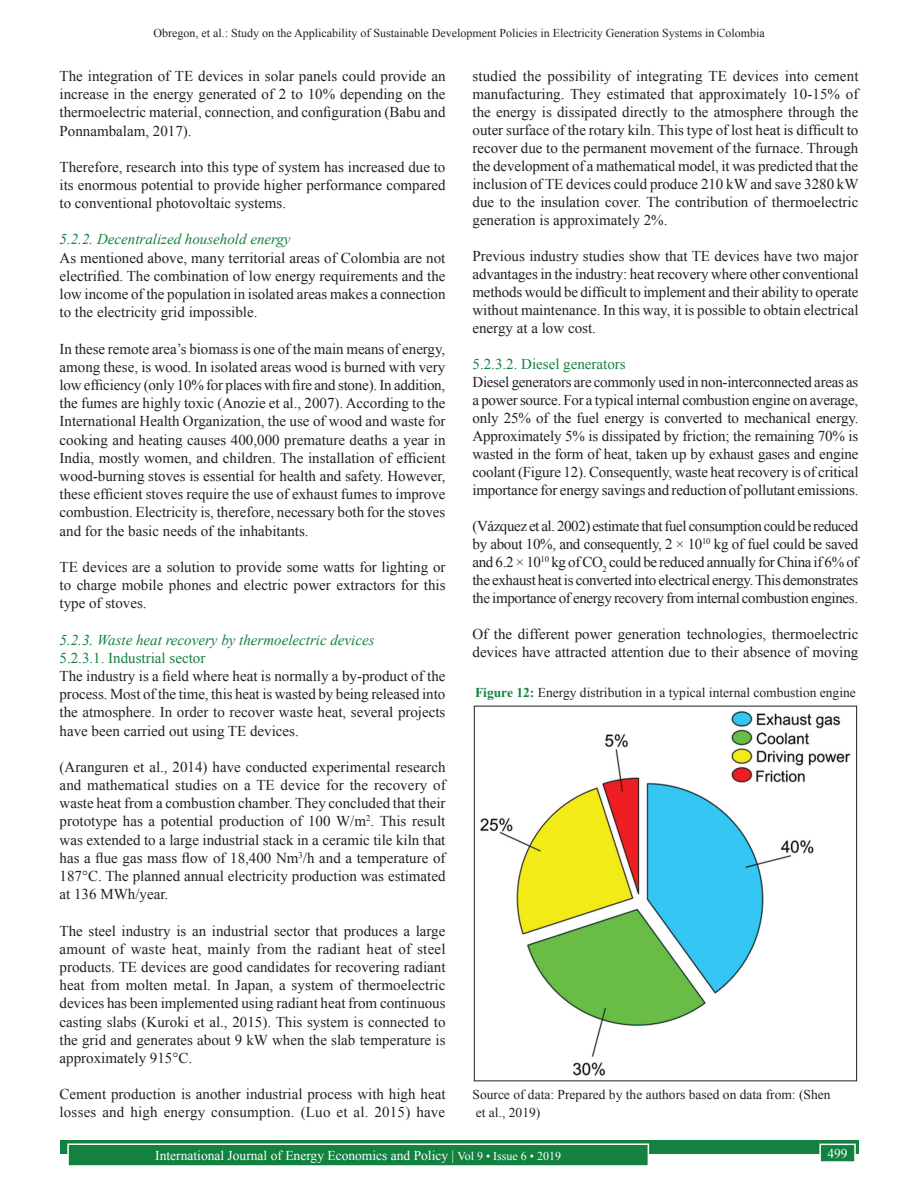
<style>
.page{position:relative;width:918px;height:1188px;background:#fff}
.page>*{position:absolute;margin:0;border:0;box-sizing:border-box;transform-origin:0 0}
.TX{font:15px/18.1px "Times New Roman";color:#231f20;text-align:justify}
.t1{font:italic 15px "Times New Roman";color:#13813f}
.t2{font:15px "Times New Roman";color:#13813f}
.t3{font:13.5px "Times New Roman";color:#fff}
.FGC_SRC{font:13.5px/18px "Times New Roman";color:#231f20}
.FGC{font:13.5px "Times New Roman";color:#231f20}
.t4{font:12px "Times New Roman";color:#231f20}
.s1{font-weight:700;color:#13813f}
.s2{font-size:12px}
</style>
<div class="page">
<div style="left:60px;top:1140px;width:798px;height:13px;background:#13813f"></div>
<div style="left:68px;top:1144px;width:580px;height:22px;background:#13813f"></div>
<div style="left:67px;top:1143px;width:582px;height:24px;border:2px solid #fff"></div>
<div style="left:820px;top:1144px;width:35px;height:18px;background:#13813f"></div>
<div style="left:819px;top:1144px;width:37px;height:19px;border:2px solid #fff"></div>
<img style="left:480px;top:711px;width:371px;height:365px">
<div style="left:474px;top:706px;width:383px;height:375px;border:1px solid #231f20"></div>
<p class="t4" style="left:153px;top:25px;width:613px">Obregon, et al.: Study on the Applicability of Sustainable Development Policies in Electricity Generation Systems in Colombia</p>
<p class="TX" style="left:60px;top:66px;width:387px">The integration of TE devices in solar panels could provide an increase in the energy generated of 2 to 10% depending on the thermoelectric material, connection, and configuration (Babu and Ponnambalam, 2017).</p>
<p class="TX" style="left:60px;top:157px;width:387px">Therefore, research into this type of system has increased due to its enormous potential to provide higher performance compared to conventional photovoltaic systems.</p>
<h3 class="t1" style="left:60px;top:229px;width:233px">5.2.2. Decentralized household energy</h3>
<p class="TX" style="left:60px;top:248px;width:387px">As mentioned above, many territorial areas of Colombia are not electrified. The combination of low energy requirements and the low income of the population in isolated areas makes a connection to the electricity grid impossible.</p>
<p class="TX" style="left:60px;top:339px;width:387px">In these remote area’s biomass is one of the main means of energy, among these, is wood. In isolated areas wood is burned with very low efficiency (only 10% for places with fire and stone). In addition, the fumes are highly toxic (Anozie et al., 2007). According to the International Health Organization, the use of wood and waste for cooking and heating causes 400,000 premature deaths a year in India, mostly women, and children. The installation of efficient wood-burning stoves is essential for health and safety. However, these efficient stoves require the use of exhaust fumes to improve combustion. Electricity is, therefore, necessary both for the stoves and for the basic needs of the inhabitants.</p>
<p class="TX" style="left:60px;top:557px;width:387px">TE devices are a solution to provide some watts for lighting or to charge mobile phones and electric power extractors for this type of stoves.</p>
<h3 class="t1" style="left:60px;top:629px;width:317px">5.2.3. Waste heat recovery by thermoelectric devices</h3>
<h4 class="t2" style="left:60px;top:647px;width:147px">5.2.3.1. Industrial sector</h4>
<p class="TX" style="left:60px;top:666px;width:387px">The industry is a field where heat is normally a by-product of the process. Most of the time, this heat is wasted by being released into the atmosphere. In order to recover waste heat, several projects have been carried out using TE devices.</p>
<p class="TX" style="left:60px;top:757px;width:388px">(Aranguren et al., 2014) have conducted experimental research and mathematical studies on a TE device for the recovery of waste heat from a combustion chamber. They concluded that their prototype has a potential production of 100 W/m<sup>2</sup>. This result was extended to a large industrial stack in a ceramic tile kiln that has a flue gas mass flow of 18,400 Nm<sup>3</sup>/h and a temperature of 187°C. The planned annual electricity production was estimated at 136 MWh/year.</p>
<p class="TX" style="left:60px;top:921px;width:388px">The steel industry is an industrial sector that produces a large amount of waste heat, mainly from the radiant heat of steel products. TE devices are good candidates for recovering radiant heat from molten metal. In Japan, a system of thermoelectric devices has been implemented using radiant heat from continuous casting slabs (Kuroki et al., 2015). This system is connected to the grid and generates about 9 kW when the slab temperature is approximately 915°C.</p>
<p class="TX" style="left:60px;top:1085px;width:387px">Cement production is another industrial process with high heat losses and high energy consumption. (Luo et al. 2015) have</p>
<p class="TX" style="left:472px;top:66px;width:388px">studied the possibility of integrating TE devices into cement manufacturing. They estimated that approximately 10-15% of the energy is dissipated directly to the atmosphere through the outer surface of the rotary kiln. This type of lost heat is difficult to recover due to the permanent movement of the furnace. Through the development of a mathematical model, it was predicted that the inclusion of TE devices could produce 210 kW and save 3280 kW due to the insulation cover. The contribution of thermoelectric generation is approximately 2%.</p>
<p class="TX" style="left:472px;top:246px;width:388px">Previous industry studies show that TE devices have two major advantages in the industry: heat recovery where other conventional methods would be difficult to implement and their ability to operate without maintenance. In this way, it is possible to obtain electrical energy at a low cost.</p>
<h4 class="t2" style="left:472px;top:353px;width:155px">5.2.3.2. Diesel generators</h4>
<p class="TX" style="left:472px;top:372px;width:388px">Diesel generators are commonly used in non-interconnected areas as a power source. For a typical internal combustion engine on average, only 25% of the fuel energy is converted to mechanical energy.<br>Approximately 5% is dissipated by friction; the remaining 70% is wasted in the form of heat, taken up by exhaust gases and engine coolant (Figure 12). Consequently, waste heat recovery is of critical importance for energy savings and reduction of pollutant emissions.</p>
<p class="TX" style="left:472px;top:516px;width:388px">(Vázquez et al. 2002) estimate that fuel consumption could be reduced by about 10%, and consequently, 2 × 10<sup>10</sup> kg of fuel could be saved and 6.2 × 10<sup>10</sup> kg of CO<sub>2</sub> could be reduced annually for China if 6% of the exhaust heat is converted into electrical energy. This demonstrates the importance of energy recovery from internal combustion engines.</p>
<p class="TX" style="left:472px;top:624px;width:387px">Of the different power generation technologies, thermoelectric devices have attracted attention due to their absence of moving</p>
<p class="FGC" style="left:475px;top:683px;width:382px"><span class="s1">Figure 12:</span> Energy distribution in a typical internal combustion engine</p>
<p class="FGC_SRC" style="left:472px;top:1085px;width:360px">Source of data: Prepared by the authors based on data from: (Shen et al., 2019)</p>
<p class="t3" style="left:155px;top:1146px;width:407px">International Journal of Energy Economics and Policy | <span class="s2">Vol 9 • Issue 6 • 2019</span></p>
<p class="t3" style="left:827px;top:1144px;width:22px">499</p>
</div>
